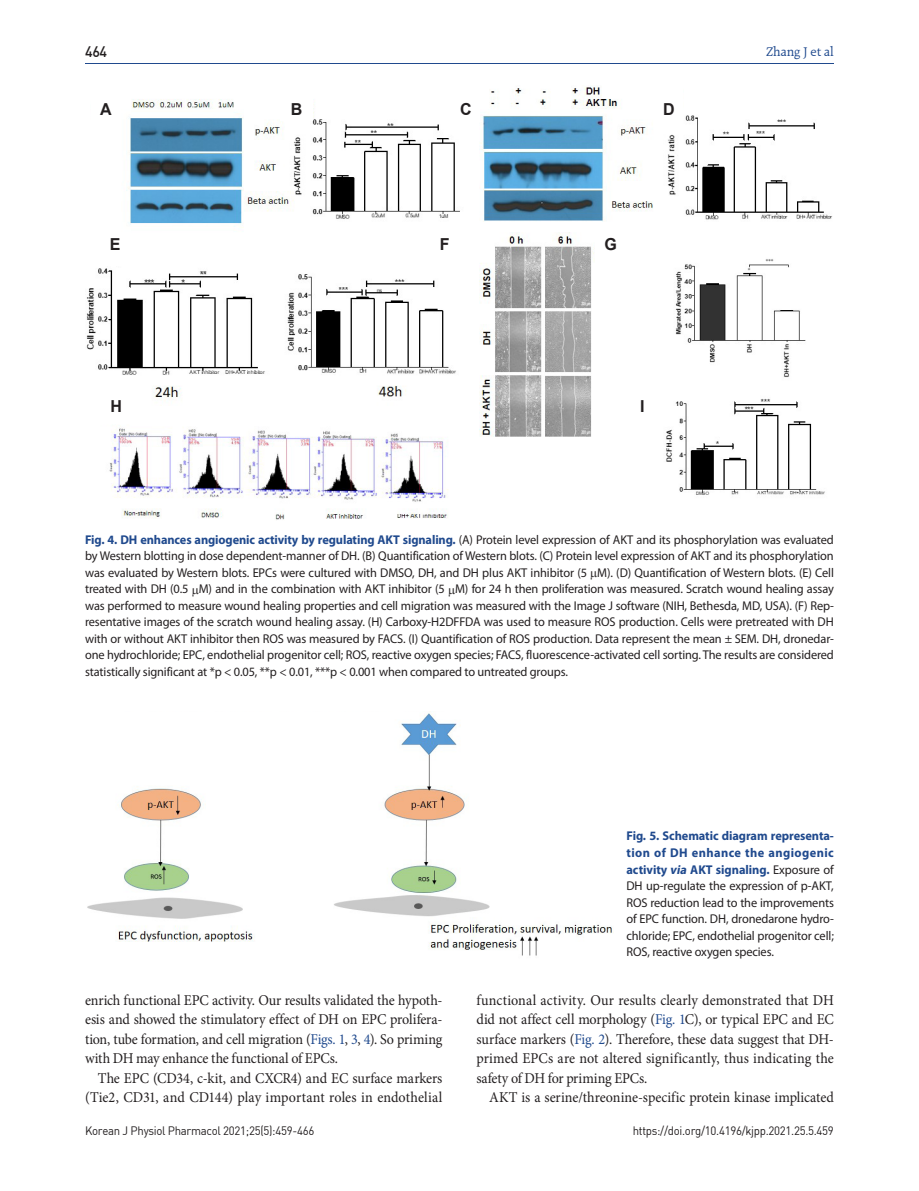
<style>
.page{position:relative;width:919px;height:1191px;background:#fff}
.page>*{position:absolute;margin:0;border:0;box-sizing:border-box;transform-origin:0 0}
.t1{font:700 16.5px "Arial";color:#231f20}
.t2{font:15px/19.5px "Minion Pro";color:#231f20;text-align:justify;scale:.94 1}
.t3{font:15px "Dinmed";color:#231f20;scale:.95 1}
.t4{font:13.5px "Raleigh BT";letter-spacing:-.01em;color:#204a8e}
.t5{font:12.75px/16.5px "Myriad Pro";letter-spacing:-.01em;color:#231f20;text-align:justify}
.t6{font:12px "Dinreg";letter-spacing:-.025em;color:#231f20;scale:.95 1}
.s1{font-weight:700;color:#204a8e}
.s2{color:#204a8e}
.s3{font-weight:700;font-style:italic;color:#204a8e}
</style>
<div class="page">
<hr style="left:85px;top:64px;width:748px;height:1px;background:#204a8e">
<img style="left:87px;top:711px;width:525px;height:245px">
<img style="left:86px;top:86px;width:746px;height:434px">
<div style="left:280px;top:97px;width:33px;height:24px;background:#fff"></div>
<div style="left:452px;top:97px;width:27px;height:25px;background:#fff"></div>
<div style="left:655px;top:85px;width:27px;height:37px;background:#fff"></div>
<div style="left:594px;top:232px;width:32px;height:34px;background:#fff"></div>
<div style="left:100px;top:394px;width:32px;height:30px;background:#fff"></div>
<div style="left:626px;top:394px;width:32px;height:23px;background:#fff"></div>
<div style="left:429px;top:232px;width:30px;height:23px;background:#fff"></div>
<div style="left:100px;top:232px;width:30px;height:34px;background:#fff"></div>
<div style="left:91px;top:96px;width:29px;height:26px;background:#fff"></div>
<div style="left:85px;top:82px;width:64px;height:10px;background:#fff"></div>
<p class="t3" style="left:85px;top:42px;width:25px">464</p>
<p class="t1" style="left:100px;top:97px;width:13px">A</p>
<p class="t1" style="left:291px;top:97px;width:13px">B</p>
<p class="t1" style="left:460px;top:98px;width:13px">C</p>
<p class="t1" style="left:663px;top:98px;width:13px">D</p>
<p class="t1" style="left:110px;top:232px;width:12px">E</p>
<p class="t1" style="left:439px;top:232px;width:11px">F</p>
<p class="t1" style="left:604px;top:232px;width:14px">G</p>
<p class="t1" style="left:110px;top:395px;width:13px">H</p>
<p class="t1" style="left:640px;top:394px;width:6px">I</p>
<p class="t4" style="left:766px;top:43px;width:69px">Zhang J et al</p>
<p class="t5" style="left:85px;top:531px;width:750px"><span class="s1">Fig. 4. DH enhances angiogenic activity by regulating AKT signaling.</span> (A) Protein level expression of AKT and its phosphorylation was evaluated by Western blotting in dose dependent-manner of DH. (B) Quantification of Western blots. (C) Protein level expression of AKT and its phosphorylation was evaluated by Western blots. EPCs were cultured with DMSO, DH, and DH plus AKT inhibitor (5 M). (D) Quantification of Western blots. (E) Cell treated with DH (0.5 M) and in the combination with AKT inhibitor (5 M) for 24 h then proliferation was measured. Scratch wound healing assay was performed to measure wound healing properties and cell migration was measured with the Image J software (NIH, Bethesda, MD, USA). (F) Rep&shy;resentative images of the scratch wound healing assay. (H) Carboxy-H2DFFDA was used to measure ROS production. Cells were pretreated with DH with or without AKT inhibitor then ROS was measured by FACS. (I) Quantification of ROS production. Data represent the mean ± SEM. DH, dronedar&shy;one hydrochloride; EPC, endothelial progenitor cell; ROS, reactive oxygen species; FACS, fluorescence-activated cell sorting. The results are considered statistically significant at *p &lt; 0.05, **p &lt; 0.01, ***p &lt; 0.001 when compared to untreated groups.</p>
<p class="t2" style="left:85px;top:990px;width:381px">enrich functional EPC activity. Our results validated the hypoth&shy;esis and showed the stimulatory effect of DH on EPC prolifera&shy;tion, tube formation, and cell migration (<span class="s2">Figs. 1</span>, <span class="s2">3</span>, <span class="s2">4</span>). So priming with DH may enhance the functional of EPCs.</p>
<p class="t2" style="left:85px;top:1068px;width:381px;text-align:right">The EPC (CD34, c-kit, and CXCR4) and EC surface markers (Tie2, CD31, and CD144) play important roles in endothelial</p>
<p class="t5" style="left:626px;top:827px;width:209px"><span class="s1">Fig. 5. Schematic diagram representa&shy;tion of DH enhance the angiogenic activity</span> <span class="s3">via</span> <span class="s1">AKT signaling.</span> Exposure of DH up-regulate the expression of p-AKT, ROS reduction lead to the improvements of EPC function. DH, dronedarone hydro&shy;chloride; EPC, endothelial progenitor cell; ROS, reactive oxygen species.</p>
<p class="t2" style="left:476px;top:990px;width:382px">functional activity. Our results clearly demonstrated that DH did not affect cell morphology (<span class="s2">Fig. 1</span>C), or typical EPC and EC surface markers (<span class="s2">Fig. 2</span>). Therefore, these data suggest that DH&shy;primed EPCs are not altered significantly, thus indicating the safety of DH for priming EPCs.</p>
<p class="t2" style="left:489px;top:1087px;width:368px">AKT is a serine/threonine-specific protein kinase implicated</p>
<p class="t6" style="left:85px;top:1123px;width:243px">Korean J Physiol Pharmacol 2021;25(5):459-466</p>
<p class="t6" style="left:632px;top:1123px;width:213px">https://doi.org/10.4196/kjpp.2021.25.5.459</p>
</div>
